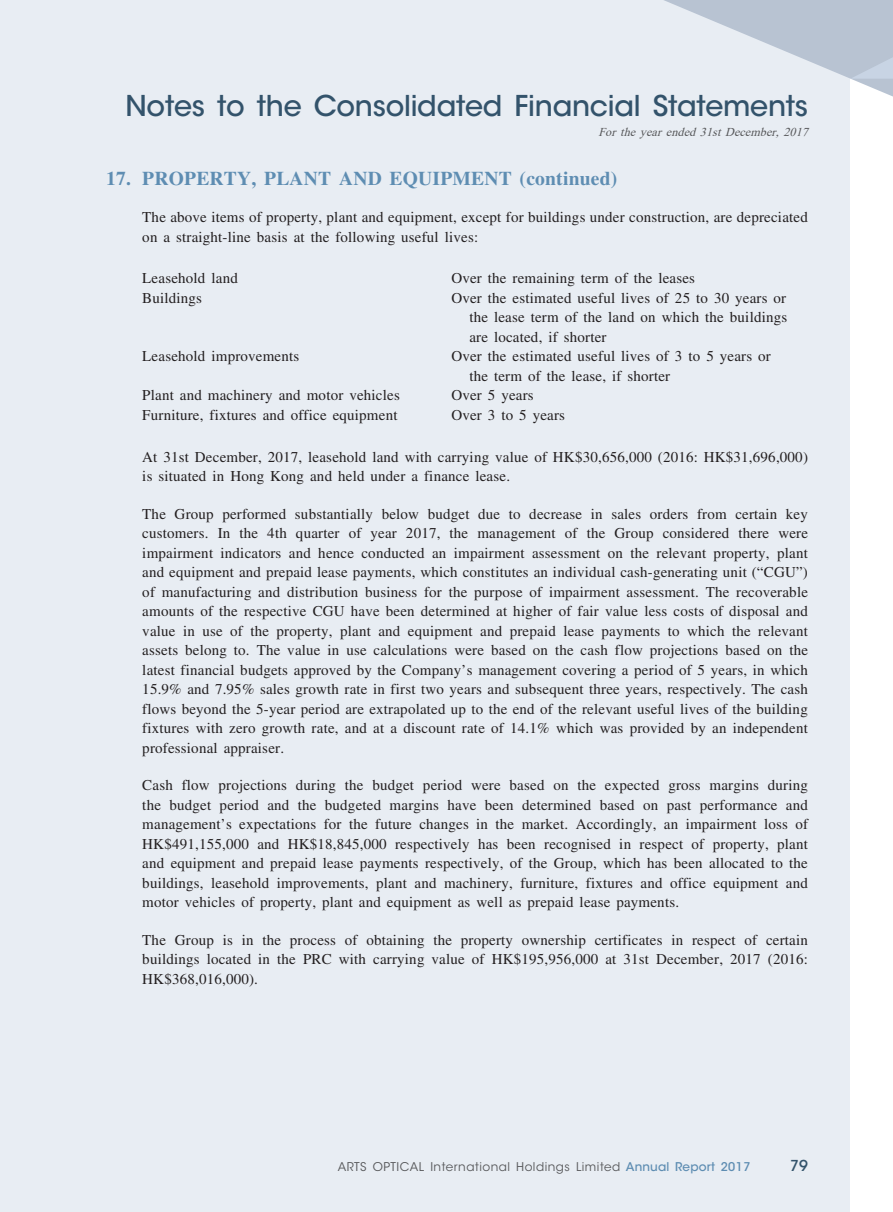
<style>
.page{position:relative;width:893px;height:1212px;background:#e8edf3}
.page>*{position:absolute;margin:0;border:0;box-sizing:border-box;transform-origin:0 0}
.t1{font:500 28.5px "ITC Avant Garde Std";letter-spacing:-.01em;color:#33536b}
._03_H1{font:700 19.5px "Times LT Std";letter-spacing:.015em;color:#5e8db2}
._12___P2{font:15px/19.5px "Times LT Std";letter-spacing:.01em;color:#231f20;text-align:justify}
._15_Table_Stub{font:15px/19.5px "Times LT Std";letter-spacing:.01em;color:#231f20;text-align:justify}
.t2{font:500 15px "ITC Avant Garde Std";color:#33536b}
.t3{font:12px "ITC Avant Garde Std";letter-spacing:.04em;color:#57585a}
.t4{font:italic 12px "Times New Roman";color:#57585a}
.s1{font-weight:500;color:#5e8db2}
</style>
<div class="page">
<div style="left:850px;top:0;width:43px;height:1212px;background:#fff"></div>
<svg style="left:664px;top:0;width:229px;height:97px"></svg>
<h1 class="t1" style="left:126px;top:88px;width:684px">Notes to the Consolidated Financial Statements</h1>
<p class="t4" style="left:598px;top:123px;width:215px">Fortheyearended31stDecember,2017</p>
<p class="_03_H1" style="left:106px;top:166px;width:513px">17. PROPERTY, PLANT AND EQUIPMENT (continued)</p>
<p class="_12___P2" style="left:142px;top:207px;width:667px">The above items of property, plant and equipment, except for buildings under construction, are depreciated on a straight-line basis at the following useful lives:</p>
<p class="_15_Table_Stub" style="left:142px;top:268px;width:97px">Leasehold land</p>
<p class="_15_Table_Stub" style="left:451px;top:268px;width:245px">Over the remaining term of the leases</p>
<p class="_15_Table_Stub" style="left:142px;top:288px;width:61px">Buildings</p>
<p class="_15_Table_Stub" style="left:469px;top:288px;width:319px;text-indent:-18px">Over the estimated useful lives of 25 to 30 years or the lease term of the land on which the buildings are located, if shorter</p>
<p class="_15_Table_Stub" style="left:142px;top:346px;width:159px">Leasehold improvements</p>
<p class="_15_Table_Stub" style="left:469px;top:346px;width:303px;text-indent:-18px">Over the estimated useful lives of 3 to 5 years or the term of the lease, if shorter</p>
<p class="_15_Table_Stub" style="left:142px;top:385px;width:259px">Plant and machinery and motor vehicles</p>
<p class="_15_Table_Stub" style="left:451px;top:385px;width:84px">Over 5 years</p>
<p class="_15_Table_Stub" style="left:142px;top:405px;width:257px">Furniture, fixtures and office equipment</p>
<p class="_15_Table_Stub" style="left:451px;top:405px;width:115px">Over 3 to 5 years</p>
<p class="_12___P2" style="left:142px;top:447px;width:667px">At 31st December, 2017, leasehold land with carrying value of HK$30,656,000 (2016: HK$31,696,000) is situated in Hong Kong and held under a finance lease.</p>
<p class="_12___P2" style="left:142px;top:504px;width:667px">The Group performed substantially below budget due to decrease in sales orders from certain key customers. In the 4th quarter of year 2017, the management of the Group considered there were impairment indicators and hence conducted an impairment assessment on the relevant property, plant and equipment and prepaid lease payments, which constitutes an individual cash-generating unit (“CGU”) of manufacturing and distribution business for the purpose of impairment assessment. The recoverable amounts of the respective CGU have been determined at higher of fair value less costs of disposal and value in use of the property, plant and equipment and prepaid lease payments to which the relevant assets belong to. The value in use calculations were based on the cash flow projections based on the latest financial budgets approved by the Company’s management covering a period of 5 years, in which 15.9% and 7.95% sales growth rate in first two years and subsequent three years, respectively. The cash flows beyond the 5-year period are extrapolated up to the end of the relevant useful lives of the building fixtures with zero growth rate, and at a discount rate of 14.1% which was provided by an independent professional appraiser.</p>
<p class="_12___P2" style="left:142px;top:775px;width:667px">Cash flow projections during the budget period were based on the expected gross margins during the budget period and the budgeted margins have been determined based on past performance and management’s expectations for the future changes in the market. Accordingly, an impairment loss of HK$491,155,000 and HK$18,845,000 respectively has been recognised in respect of property, plant and equipment and prepaid lease payments respectively, of the Group, which has been allocated to the buildings, leasehold improvements, plant and machinery, furniture, fixtures and office equipment and motor vehicles of property, plant and equipment as well as prepaid lease payments.</p>
<p class="_12___P2" style="left:142px;top:930px;width:667px">The Group is in the process of obtaining the property ownership certificates in respect of certain buildings located in the PRC with carrying value of HK$195,956,000 at 31st December, 2017 (2016:<br>HK$368,016,000).</p>
<p class="t3" style="left:338px;top:1159px;width:414px">ARTS OPTICAL International Holdings Limited <span class="s1">Annual Report 2017</span></p>
<p class="t2" style="left:790px;top:1156px;width:19px">79</p>
</div>
